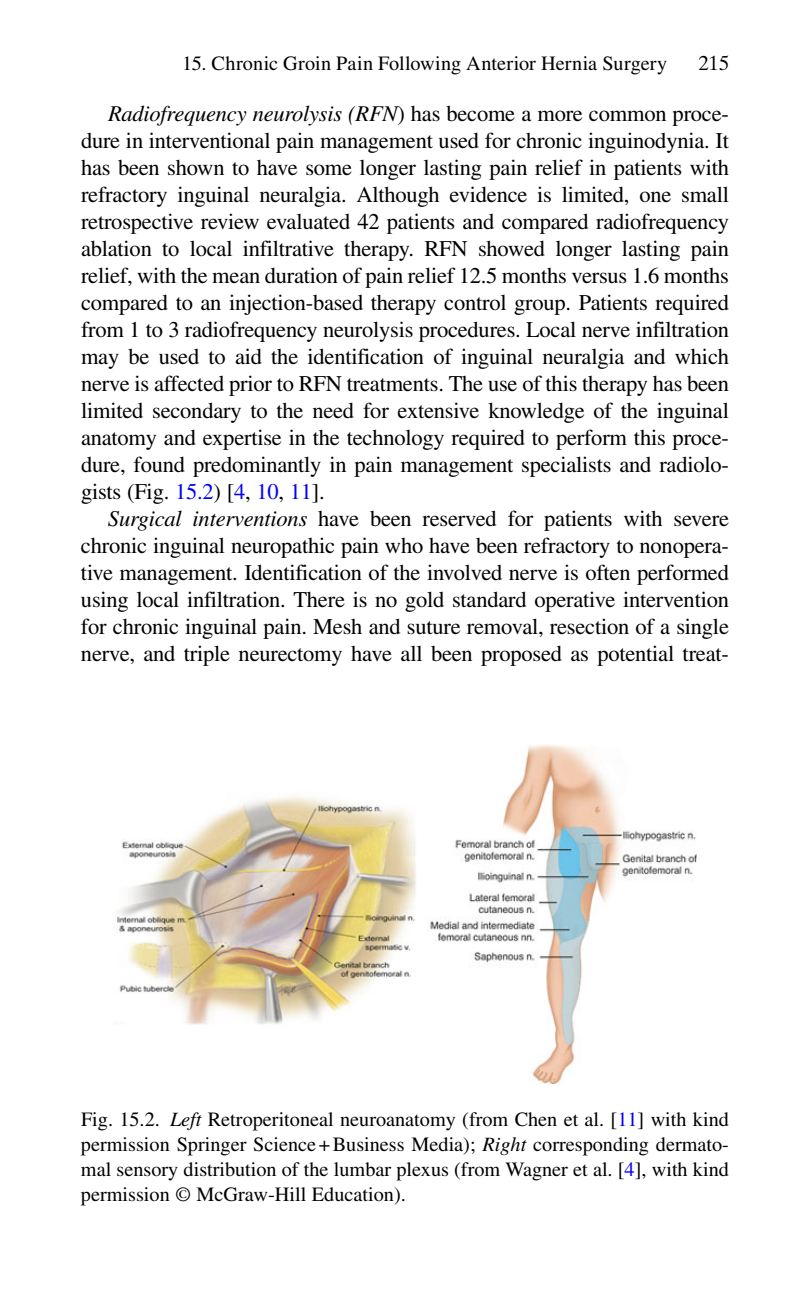
<style>
.page{position:relative;width:810px;height:1296px;background:#fff}
.page>*{position:absolute;margin:0;border:0;box-sizing:border-box;transform-origin:0 0}
.t1{font:22.5px/27px "Dxbgcm Times";letter-spacing:-.01em;color:#000;text-align:justify}
.t2{font:italic 22.5px "Xghlfx Times";letter-spacing:-.01em;color:#000}
.t3{font:20.25px/24.8px "Dxbgcm Times";color:#000;text-align:justify}
.t4{font:20.25px "Gkpkyq Times Ten";color:#000}
.s1{font-family:"Dxbgcm Times";font-style:normal}
.s2{color:#0000fa}
.s3{font-family:"Xghlfx Times";font-style:italic}
</style>
<div class="page">
<img style="left:117px;top:745px;width:579px;height:338px">
<p class="t4" style="left:699px;top:55px;width:32px">215</p>
<p class="t2" style="left:108px;top:105px;width:622px">Radiofrequency neurolysis (RFN <span class="s1">) has become a more common proce-</span></p>
<p class="t1" style="left:81px;top:129px;width:650px">dure in interventional pain management used for chronic inguinodynia. It has been shown to have some longer lasting pain relief in patients with refractory inguinal neuralgia. Although evidence is limited, one small retrospective review evaluated 42 patients and compared radiofrequency ablation to local infiltrative therapy. RFN showed longer lasting pain relief, with the mean duration of pain relief 12.5 months versus 1.6 months compared to an injection- based therapy control group. Patients required from 1 to 3 radiofrequency neurolysis procedures. Local nerve infiltration may be used to aid the identification of inguinal neuralgia and which nerve is affected prior to RFN treatments. The use of this therapy has been limited secondary to the need for extensive knowledge of the inguinal anatomy and expertise in the technology required to perform this proce&shy;dure, found predominantly in pain management specialists and radiolo&shy;gists (Fig. <span class="s2">15.2</span> ) [ <span class="s2">4</span> , <span class="s2">10</span> , <span class="s2">11</span> ].</p>
<p class="t1" style="left:81px;top:507px;width:650px;text-indent:27px"><span class="s3">Surgical interventions</span> have been reserved for patients with severe chronic inguinal neuropathic pain who have been refractory to nonopera&shy;tive management. Identification of the involved nerve is often performed using local infiltration. There is no gold standard operative intervention for chronic inguinal pain. Mesh and suture removal, resection of a single nerve, and triple neurectomy have all been proposed as potential treat-</p>
<p class="t3" style="left:182px;top:53px;width:486px">15. Chronic Groin Pain Following Anterior Hernia Surgery</p>
<p class="t3" style="left:81px;top:1109px;width:650px">Fig. 15.2. <span class="s3">Left</span> Retroperitoneal neuroanatomy (from Chen et al. [ <span class="s2">11</span> ] with kind permission Springer Science + Business Media); <span class="s3">Right</span> corresponding dermato&shy;mal sensory distribution of the lumbar plexus (from Wagner et al. [ <span class="s2">4</span> ], with kind permission © McGraw-Hill Education).</p>
</div>
